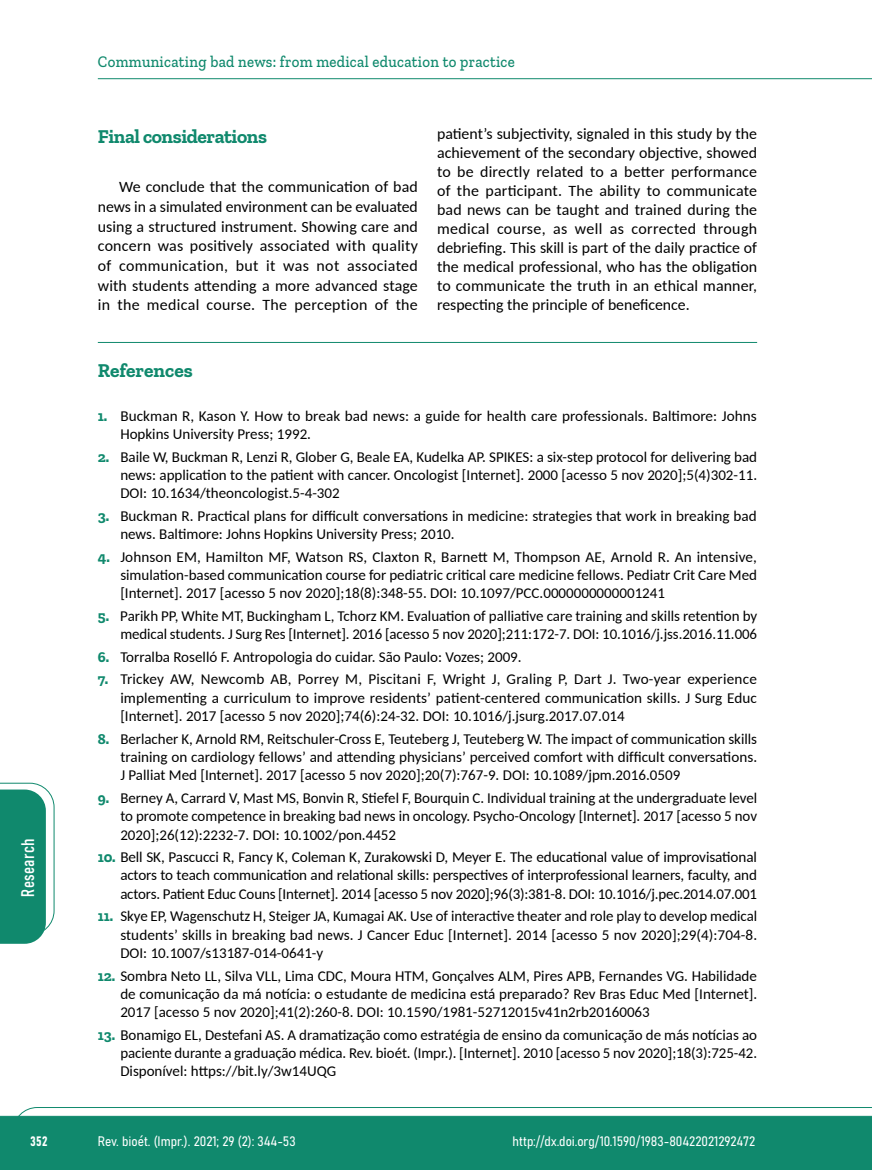
<style>
.page{position:relative;width:872px;height:1170px;background:#fff}
.page>*{position:absolute;margin:0;border:0;box-sizing:border-box;transform-origin:0 0}
.t1{font:700 19.5px "Zilla Slab";letter-spacing:-.02em;color:#10896d}
.t2{font:700 19.5px "Zilla Slab";color:#10896d}
.t3{font:18px "Bahnschrift";letter-spacing:.02em;color:#fff}
.t4{font:500 16.5px "Zilla Slab";letter-spacing:.02em;color:#10896d;scale:.9 1}
.t5{font:15.75px/19px "Carlito";letter-spacing:.01em;color:#000;text-align:justify}
.t6{font:15px/18.3px "Carlito";color:#000;text-align:justify}
.t7{font:13.5px "Bahnschrift";color:#fff}
.s1{font-family:"Zilla Slab";font-weight:700;color:#10896d}
</style>
<div class="page">
<svg style="left:12px;top:1107px;width:860px;height:62px;background:#2e987f"></svg>
<hr style="left:98px;top:78px;width:774px;height:1px;background:#10896d">
<hr style="left:98px;top:342px;width:659px;height:1px;background:#10896d">
<svg style="left:0;top:782px;width:55px;height:161px"></svg>
<p class="t4" style="left:98px;top:53px;width:465px">Communicating bad news: from medical education to practice</p>
<p class="t3" style="left:14px;top:896px;width:59px;rotate:-90deg">Research</p>
<h1 class="t1" style="left:98px;top:125px;width:171px">Final considerations</h1>
<p class="t5" style="left:98px;top:177px;width:322px;line-height:19.6px;text-indent:21px">We conclude that the communication of bad news in a simulated environment can be evaluated using a structured instrument. Showing care and concern was positively associated with quality of communication, but it was not associated with students attending a more advanced stage in the medical course. The perception of the</p>
<p class="t5" style="left:437px;top:124px;width:322px">patient’s subjectivity, signaled in this study by the achievement of the secondary objective, showed to be directly related to a better performance of the participant. The ability to communicate bad news can be taught and trained during the medical course, as well as corrected through debriefing. This skill is part of the daily practice of the medical professional, who has the obligation to communicate the truth in an ethical manner, respecting the principle of beneficence.</p>
<h1 class="t2" style="left:98px;top:359px;width:96px">References</h1>
<p class="t6" style="left:120px;top:406px;width:638px;text-indent:-22px"><span class="s1">1.</span> Buckman R, Kason Y. How to break bad news: a guide for health care professionals. Baltimore: Johns<br>Hopkins University Press; 1992.</p>
<p class="t6" style="left:120px;top:447px;width:638px;text-indent:-22px"><span class="s1">2.</span> Baile W, Buckman R, Lenzi R, Glober G, Beale EA, Kudelka AP. SPIKES: a six-step protocol for delivering bad news: application to the patient with cancer. Oncologist [Internet]. 2000 [acesso 5 nov 2020];5(4)302-11.<br>DOI: 10.1634/theoncologist.5-4-302</p>
<p class="t6" style="left:120px;top:506px;width:638px;text-indent:-22px"><span class="s1">3.</span> Buckman R. Practical plans for difficult conversations in medicine: strategies that work in breaking bad news. Baltimore: Johns Hopkins University Press; 2010.</p>
<p class="t6" style="left:120px;top:547px;width:638px;text-indent:-22px"><span class="s1">4.</span> Johnson EM, Hamilton MF, Watson RS, Claxton R, Barnett M, Thompson AE, Arnold R. An intensive, simulation-based communication course for pediatric critical care medicine fellows. Pediatr Crit Care Med [Internet]. 2017 [acesso 5 nov 2020];18(8):348-55. DOI: 10.1097/PCC.0000000000001241</p>
<p class="t6" style="left:98px;top:606px;width:661px;text-align:right"><span class="s1">5.</span> Parikh PP, White MT, Buckingham L, Tchorz KM. Evaluation of palliative care training and skills retention by medical students. J Surg Res [Internet]. 2016 [acesso 5 nov 2020];211:172-7. DOI: 10.1016/j.jss.2016.11.006</p>
<p class="t6" style="left:98px;top:647px;width:425px"><span class="s1">6.</span> Torralba Roselló F. Antropologia do cuidar. São Paulo: Vozes; 2009.</p>
<p class="t6" style="left:120px;top:669px;width:638px;text-indent:-22px"><span class="s1">7.</span> Trickey AW, Newcomb AB, Porrey M, Piscitani F, Wright J, Graling P, Dart J. Two-year experience implementing a curriculum to improve residents’ patient-centered communication skills. J Surg Educ [Internet]. 2017 [acesso 5 nov 2020];74(6):24-32. DOI: 10.1016/j.jsurg.2017.07.014</p>
<p class="t6" style="left:120px;top:728px;width:638px;text-indent:-22px"><span class="s1">8.</span> Berlacher K, Arnold RM, Reitschuler-Cross E, Teuteberg J, Teuteberg W. The impact of communication skills training on cardiology fellows’ and attending physicians’ perceived comfort with difficult conversations.<br>J Palliat Med [Internet]. 2017 [acesso 5 nov 2020];20(7):767-9. DOI: 10.1089/jpm.2016.0509</p>
<p class="t6" style="left:120px;top:788px;width:638px;text-indent:-22px"><span class="s1">9.</span> Berney A, Carrard V, Mast MS, Bonvin R, Stiefel F, Bourquin C. Individual training at the undergraduate level to promote competence in breaking bad news in oncology. Psycho-Oncology [Internet]. 2017 [acesso 5 nov 2020];26(12):2232-7. DOI: 10.1002/pon.4452</p>
<p class="t6" style="left:120px;top:847px;width:638px;text-indent:-22px"><span class="s1">10.</span> Bell SK, Pascucci R, Fancy K, Coleman K, Zurakowski D, Meyer E. The educational value of improvisational actors to teach communication and relational skills: perspectives of interprofessional learners, faculty, and actors. Patient Educ Couns [Internet]. 2014 [acesso 5 nov 2020];96(3):381-8. DOI: 10.1016/j.pec.2014.07.001</p>
<p class="t6" style="left:120px;top:906px;width:638px;text-indent:-22px"><span class="s1">11.</span> Skye EP, Wagenschutz H, Steiger JA, Kumagai AK. Use of interactive theater and role play to develop medical students’ skills in breaking bad news. J Cancer Educ [Internet]. 2014 [acesso 5 nov 2020];29(4):704-8.<br>DOI: 10.1007/s13187-014-0641-y</p>
<p class="t6" style="left:120px;top:965px;width:638px;text-indent:-22px"><span class="s1">12.</span> Sombra Neto LL, Silva VLL, Lima CDC, Moura HTM, Gonçalves ALM, Pires APB, Fernandes VG. Habilidade de comunicação da má notícia: o estudante de medicina está preparado? Rev Bras Educ Med [Internet].<br>2017 [acesso 5 nov 2020];41(2):260-8. DOI: 10.1590/1981-52712015v41n2rb20160063</p>
<p class="t6" style="left:120px;top:1024px;width:638px;text-indent:-22px"><span class="s1">13.</span> Bonamigo EL, Destefani AS. A dramatização como estratégia de ensino da comunicação de más notícias ao paciente durante a graduação médica. Rev. bioét. (Impr.). [Internet]. 2010 [acesso 5 nov 2020];18(3):725-42.<br>Disponível: https://bit.ly/3w14UQG</p>
<p class="t7" style="left:30px;top:1130px;width:19px">352</p>
<p class="t7" style="left:98px;top:1131px;width:199px">Rev. bioét. (Impr.). 2021; 29 (2): 344-53</p>
<p class="t7" style="left:512px;top:1131px;width:244px">http://dx.doi.org/10.1590/1983-80422021292472</p>
</div>
